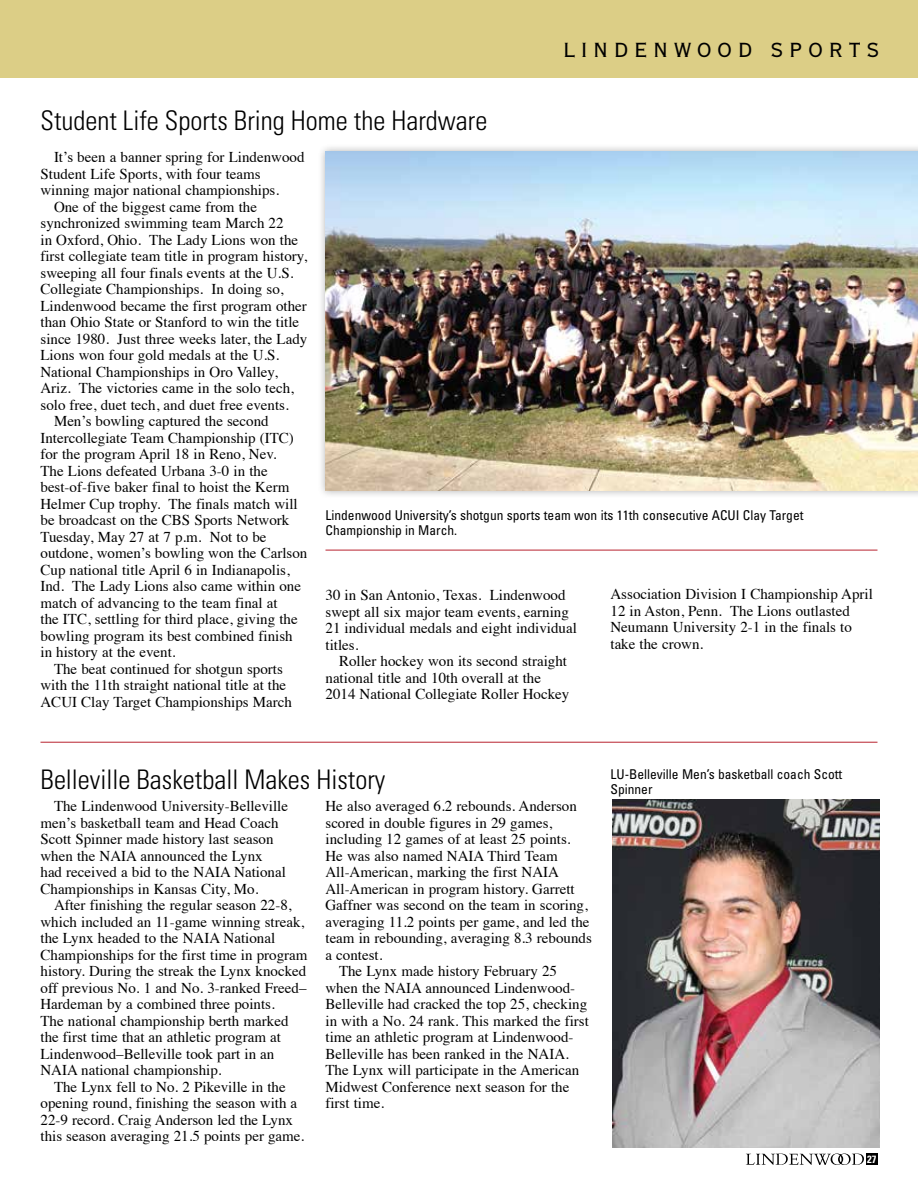
<style>
.page{position:relative;width:918px;height:1188px;background:#fff}
.page>*{position:absolute;margin:0;border:0;box-sizing:border-box;transform-origin:0 0}
.t1{font:300 condensed 27px "Univers LT Std";color:#000}
.t2{font:27px "Copperplate Gothic Std 29 BC";letter-spacing:.2em;color:#000}
.t3{font:15px/16.5px "Times";color:#000}
.t4{font:condensed 13.5px/15px "Univers LT Std";color:#000}
.t5{font:700 condensed 10.5px "Univers LT Std";color:#fff}
</style>
<div class="page">
<svg style="left:746px;top:1154px;width:118px;height:11px"></svg>
<div style="left:866px;top:1154px;width:11px;height:11px;background:#000"></div>
<div style="left:317px;top:143px;width:601px;height:356px;background:#000;opacity:.3"></div>
<img style="left:326px;top:151px;width:592px;height:339px">
<div style="left:0;top:0;width:918px;height:78px;background:#dcce86"></div>
<hr style="left:40px;top:742px;width:837px;height:1px;background:#b8232f">
<hr style="left:325px;top:550px;width:552px;height:1px;background:#b8232f">
<img style="left:612px;top:800px;width:268px;height:348px">
<h1 class="t1" style="left:40px;top:105px;width:448px">Student Life Sports Bring Home the Hardware</h1>
<h1 class="t2" style="left:563px;top:37px;width:318px">LINDENWOOD SPORTS</h1>
<p class="t3" style="left:54px;top:148px;width:252px">It’s been a banner spring for Lindenwood</p>
<p class="t3" style="left:40px;top:164px;width:222px">Student Life Sports, with four teams</p>
<p class="t3" style="left:40px;top:181px;width:240px">winning major national championships.</p>
<p class="t3" style="left:54px;top:197px;width:205px">One of the biggest came from the</p>
<p class="t3" style="left:40px;top:214px;width:245px">synchronized swimming team March 22</p>
<p class="t3" style="left:40px;top:230px;width:259px">in Oxford, Ohio. The Lady Lions won the</p>
<p class="t3" style="left:40px;top:247px;width:268px">first collegiate team title in program history,</p>
<p class="t3" style="left:40px;top:263px;width:254px">sweeping all four finals events at the U.S.</p>
<p class="t3" style="left:40px;top:280px;width:245px">Collegiate Championships. In doing so,</p>
<p class="t3" style="left:40px;top:296px;width:268px">Lindenwood became the first program other</p>
<p class="t3" style="left:40px;top:313px;width:260px">than Ohio State or Stanford to win the title</p>
<p class="t3" style="left:40px;top:329px;width:268px">since 1980. Just three weeks later, the Lady</p>
<p class="t3" style="left:40px;top:346px;width:240px">Lions won four gold medals at the U.S.</p>
<p class="t3" style="left:40px;top:362px;width:239px">National Championships in Oro Valley,</p>
<p class="t3" style="left:40px;top:379px;width:255px">Ariz. The victories came in the solo tech,</p>
<p class="t3" style="left:40px;top:395px;width:250px">solo free, duet tech, and duet free events.</p>
<p class="t3" style="left:54px;top:412px;width:216px">Men’s bowling captured the second</p>
<p class="t3" style="left:40px;top:428px;width:255px">Intercollegiate Team Championship (ITC)</p>
<p class="t3" style="left:40px;top:445px;width:238px">for the program April 18 in Reno, Nev.</p>
<p class="t3" style="left:40px;top:461px;width:229px">The Lions defeated Urbana 3-0 in the</p>
<p class="t3" style="left:40px;top:478px;width:250px">best-of-five baker final to hoist the Kerm</p>
<p class="t3" style="left:40px;top:494px;width:259px">Helmer Cup trophy. The finals match will</p>
<p class="t3" style="left:40px;top:511px;width:250px">be broadcast on the CBS Sports Network</p>
<p class="t3" style="left:40px;top:527px;width:228px">Tuesday, May 27 at 7 p.m. Not to be</p>
<p class="t3" style="left:40px;top:544px;width:268px">outdone, women’s bowling won the Carlson</p>
<p class="t3" style="left:40px;top:560px;width:251px">Cup national title April 6 in Indianapolis,</p>
<p class="t3" style="left:40px;top:577px;width:262px">Ind. The Lady Lions also came within one</p>
<p class="t3" style="left:40px;top:593px;width:239px">match of advancing to the team final at</p>
<p class="t3" style="left:40px;top:610px;width:259px">the ITC, settling for third place, giving the</p>
<p class="t3" style="left:40px;top:626px;width:254px">bowling program its best combined finish</p>
<p class="t3" style="left:40px;top:643px;width:137px">in history at the event.</p>
<p class="t3" style="left:54px;top:659px;width:230px">The beat continued for shotgun sports</p>
<p class="t3" style="left:40px;top:676px;width:247px">with the 11th straight national title at the</p>
<p class="t3" style="left:40px;top:692px;width:253px">ACUI Clay Target Championships March</p>
<p class="t4" style="left:326px;top:507px;width:480px">Lindenwood University’s shotgun sports team won its 11th consecutive ACUI Clay Target<br>Championship in March.</p>
<p class="t3" style="left:326px;top:586px;width:253px">30 in San Antonio, Texas. Lindenwood swept all six major team events, earning<br>21 individual medals and eight individual titles.</p>
<p class="t3" style="left:326px;top:652px;width:245px;text-indent:14px">Roller hockey won its second straight national title and 10th overall at the<br>2014 National Collegiate Roller Hockey</p>
<p class="t3" style="left:610px;top:584px;width:264px">Association Division I Championship April 12 in Aston, Penn. The Lions outlasted Neumann University 2-1 in the finals to take the crown.</p>
<h1 class="t1" style="left:40px;top:763px;width:346px">Belleville Basketball Makes History</h1>
<p class="t4" style="left:610px;top:767px;width:233px">LU-Belleville Men’s basketball coach Scott<br>Spinner</p>
<p class="t3" style="left:40px;top:796px;width:249px;text-indent:14px">The Lindenwood University-Belleville men’s basketball team and Head Coach Scott Spinner made history last season when the NAIA announced the Lynx had received a bid to the NAIA National Championships in Kansas City, Mo.</p>
<p class="t3" style="left:40px;top:895px;width:269px;text-indent:14px">After finishing the regular season 22-8, which included an 11-game winning streak, the Lynx headed to the NAIA National Championships for the first time in program history. During the streak the Lynx knocked off previous No. 1 and No. 3-ranked Freed– Hardeman by a combined three points.<br>The national championship berth marked the first time that an athletic program at Lindenwood–Belleville took part in an NAIA national championship.</p>
<p class="t3" style="left:40px;top:1077px;width:265px;text-indent:14px">The Lynx fell to No. 2 Pikeville in the opening round, finishing the season with a 22-9 record. Craig Anderson led the Lynx this season averaging 21.5 points per game.</p>
<p class="t3" style="left:326px;top:796px;width:253px">He also averaged 6.2 rebounds. Anderson</p>
<p class="t3" style="left:326px;top:813px;width:228px">scored in double figures in 29 games,</p>
<p class="t3" style="left:326px;top:829px;width:247px">including 12 games of at least 25 points.</p>
<p class="t3" style="left:326px;top:846px;width:234px">He was also named NAIA Third Team</p>
<p class="t3" style="left:326px;top:862px;width:235px">All-American, marking the first NAIA</p>
<p class="t3" style="left:326px;top:879px;width:251px">All-American in program history. Garrett</p>
<p class="t3" style="left:326px;top:895px;width:264px">Gaffner was second on the team in scoring,</p>
<p class="t3" style="left:326px;top:912px;width:266px">averaging 11.2 points per game, and led the</p>
<p class="t3" style="left:326px;top:928px;width:268px">team in rebounding, averaging 8.3 rebounds</p>
<p class="t3" style="left:326px;top:945px;width:59px">a contest.</p>
<p class="t3" style="left:339px;top:961px;width:220px">The Lynx made history February 25</p>
<p class="t3" style="left:326px;top:978px;width:251px">when the NAIA announced Lindenwood-</p>
<p class="t3" style="left:326px;top:994px;width:263px">Belleville had cracked the top 25, checking</p>
<p class="t3" style="left:326px;top:1011px;width:265px">in with a No. 24 rank. This marked the first</p>
<p class="t3" style="left:326px;top:1027px;width:250px">time an athletic program at Lindenwood-</p>
<p class="t3" style="left:326px;top:1044px;width:245px">Belleville has been ranked in the NAIA.</p>
<p class="t3" style="left:326px;top:1060px;width:255px">The Lynx will participate in the American</p>
<p class="t3" style="left:326px;top:1077px;width:245px">Midwest Conference next season for the</p>
<p class="t3" style="left:326px;top:1093px;width:60px">first time.</p>
<p class="t5" style="left:867px;top:1153px;width:11px">27</p>
</div>
